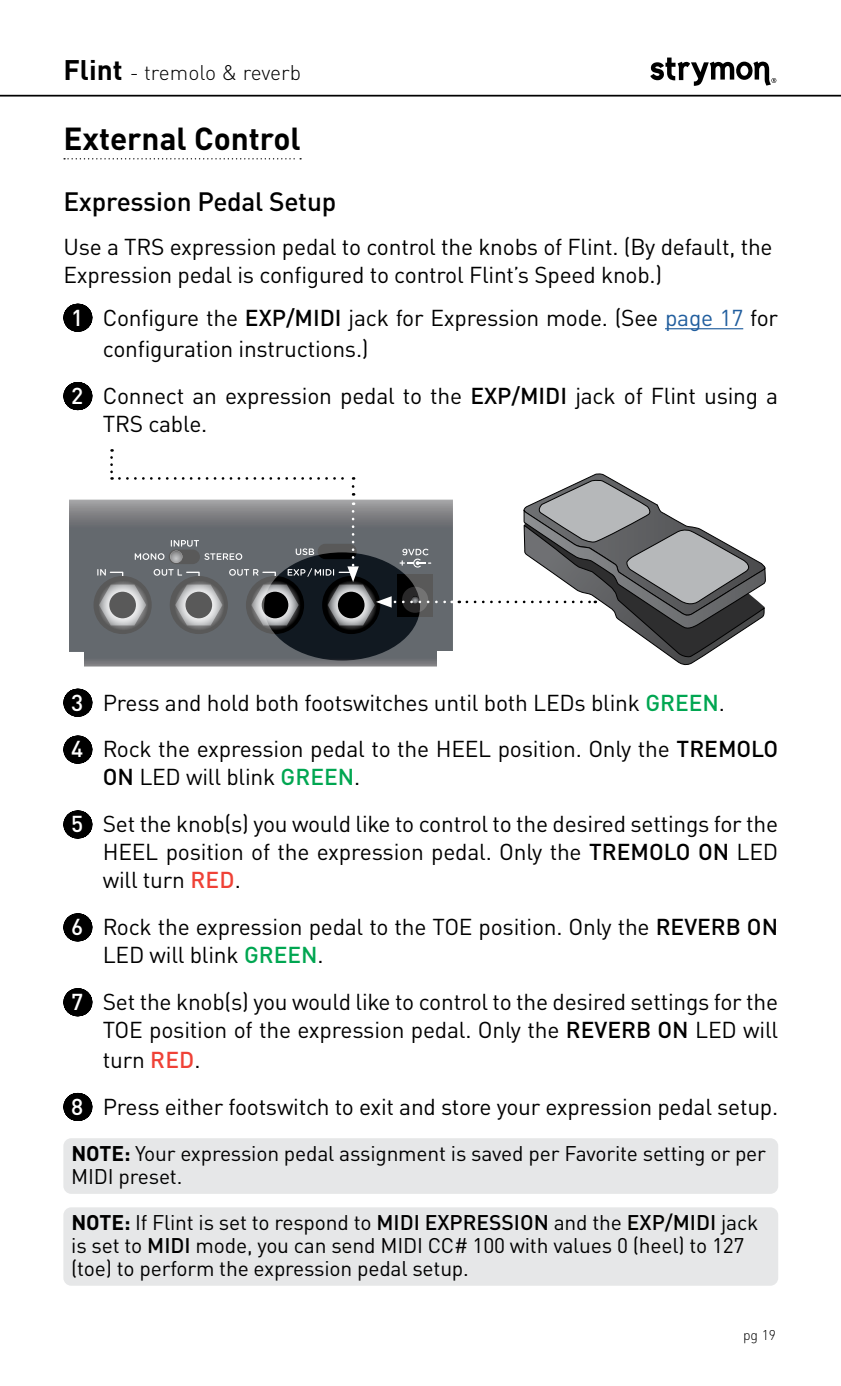
<style>
.page{position:relative;width:841px;height:1386px;background:#fff}
.page>*{position:absolute;margin:0;border:0;box-sizing:border-box;transform-origin:0 0}
.H1_ChapterTitle{font:700 31.5px "DINOT";color:#000}
.H2_SectionTitle{font:500 26.25px "DINOT";letter-spacing:-.01em;color:#000}
.BODY{font:22.75px/28px "DINOT";letter-spacing:-.01em;color:#000}
.Note_Nested{font:21px/22.8px "DINOT";letter-spacing:-.01em;color:#000}
.t1{font:300 21px "DINOT";color:#000}
.t2{font:300 14px "DINOT";color:#000}
.s1{font-weight:700;font-size:28px}
.s2{font-weight:500;color:#fff}
.s3{font-weight:500}
.s4{color:#215e9e}
.s5{font-weight:500;color:#00a651}
.s6{font-weight:500;color:#ef4136}
.s7{font-weight:700}
</style>
<div class="page">
<hr style="left:0;top:95px;width:840px;height:2px;background:#000">
<svg style="left:650px;top:58px;width:125px;height:28px"></svg>
<svg style="left:64px;top:158px;width:237px;height:1px"></svg>
<svg style="left:77px;top:304px;width:1px;height:28px"></svg>
<hr style="left:664px;top:328px;width:78px;height:1px;background:#215e9e">
<svg style="left:77px;top:382px;width:1px;height:28px"></svg>
<svg style="left:77px;top:689px;width:1px;height:28px"></svg>
<svg style="left:77px;top:736px;width:1px;height:28px"></svg>
<svg style="left:77px;top:811px;width:1px;height:28px"></svg>
<svg style="left:77px;top:913px;width:1px;height:28px"></svg>
<svg style="left:77px;top:988px;width:1px;height:28px"></svg>
<svg style="left:77px;top:1093px;width:1px;height:28px"></svg>
<div style="left:63px;top:1138px;width:714px;height:56px;background:#e6e7e8;border-radius:8px"></div>
<div style="left:63px;top:1207px;width:714px;height:79px;background:#e6e7e8;border-radius:8px"></div>
<svg style="left:69px;top:499px;width:383px;height:168px;fill:#64696e"></svg>
<div style="left:69px;top:652px;width:14px;height:15px;background:#fff"></div>
<div style="left:437px;top:651px;width:15px;height:16px;background:#fff"></div>
<svg style="left:466px;top:473px;width:300px;height:193px"></svg>
<svg style="left:110px;top:449px;width:3px;height:31px"></svg>
<svg style="left:119px;top:477px;width:235px;height:3px"></svg>
<svg style="left:351px;top:486px;width:3px;height:10px"></svg>
<svg style="left:97px;top:511px;width:355px;height:119px"></svg>
<p class="t1" style="left:63px;top:60px;width:239px"><span class="s1">Flint</span> - tremolo &amp; reverb</p>
<p class="H1_ChapterTitle" style="left:63px;top:118px;width:239px">External Control</p>
<p class="H2_SectionTitle" style="left:63px;top:185px;width:274px">Expression Pedal Setup</p>
<p class="BODY" style="left:63px;top:232px;width:710px">Use a TRS expression pedal to control the knobs of Flint. (By default, the<br>Expression pedal is configured to control Flint’s Speed knob.)</p>
<p class="BODY" style="left:103px;top:301px;width:676px;line-height:31.5px;text-indent:-31px"><span class="s2">1</span> Configure the <span class="s3">EXP/MIDI</span> jack for Expression mode. (See <span class="s4">page 17</span> for configuration instructions.)</p>
<p class="BODY" style="left:103px;top:381px;width:676px;text-indent:-32px"><span class="s2">2</span> Connect an expression pedal to the <span class="s3">EXP/MIDI</span> jack of Flint using a<br>TRS cable.</p>
<p class="BODY" style="left:71px;top:688px;width:650px"><span class="s2">3</span> Press and hold both footswitches until both LEDs blink <span class="s5">GREEN</span>.</p>
<p class="BODY" style="left:103px;top:735px;width:676px;text-indent:-32px"><span class="s2">4</span> Rock the expression pedal to the HEEL position. Only the <span class="s3">TREMOLO<br>ON</span> LED will blink <span class="s5">GREEN</span>.</p>
<p class="BODY" style="left:103px;top:810px;width:676px;text-align:justify;text-indent:-32px"><span class="s2">5</span> Set the knob(s) you would like to control to the desired settings for the HEEL position of the expression pedal. Only the <span class="s3">TREMOLO ON</span> LED will turn <span class="s6">RED</span>.</p>
<p class="BODY" style="left:103px;top:913px;width:676px;text-indent:-32px"><span class="s2">6</span> Rock the expression pedal to the TOE position. Only the <span class="s3">REVERB ON<br></span>LED will blink <span class="s5">GREEN</span>.</p>
<p class="BODY" style="left:103px;top:987px;width:676px;line-height:28.9px;text-align:justify;text-indent:-32px"><span class="s2">7</span> Set the knob(s) you would like to control to the desired settings for the TOE position of the expression pedal. Only the <span class="s3">REVERB ON</span> LED will turn <span class="s6">RED</span>.</p>
<p class="BODY" style="left:71px;top:1092px;width:704px"><span class="s2">8</span> Press either footswitch to exit and store your expression pedal setup.</p>
<p class="Note_Nested" style="left:71px;top:1142px;width:695px"><span class="s7">NOTE:</span> Your expression pedal assignment is saved per Favorite setting or per<br>MIDI preset.</p>
<p class="Note_Nested" style="left:71px;top:1211px;width:688px"><span class="s7">NOTE:</span> If Flint is set to respond to <span class="s3">MIDI EXPRESSION</span> and the <span class="s3">EXP/MIDI</span> jack is set to <span class="s3">MIDI</span> mode, you can send MIDI CC# 100 with values 0 (heel) to 127 (toe) to perform the expression pedal setup.</p>
<p class="t2" style="left:742px;top:1326px;width:35px">pg 19</p>
</div>
